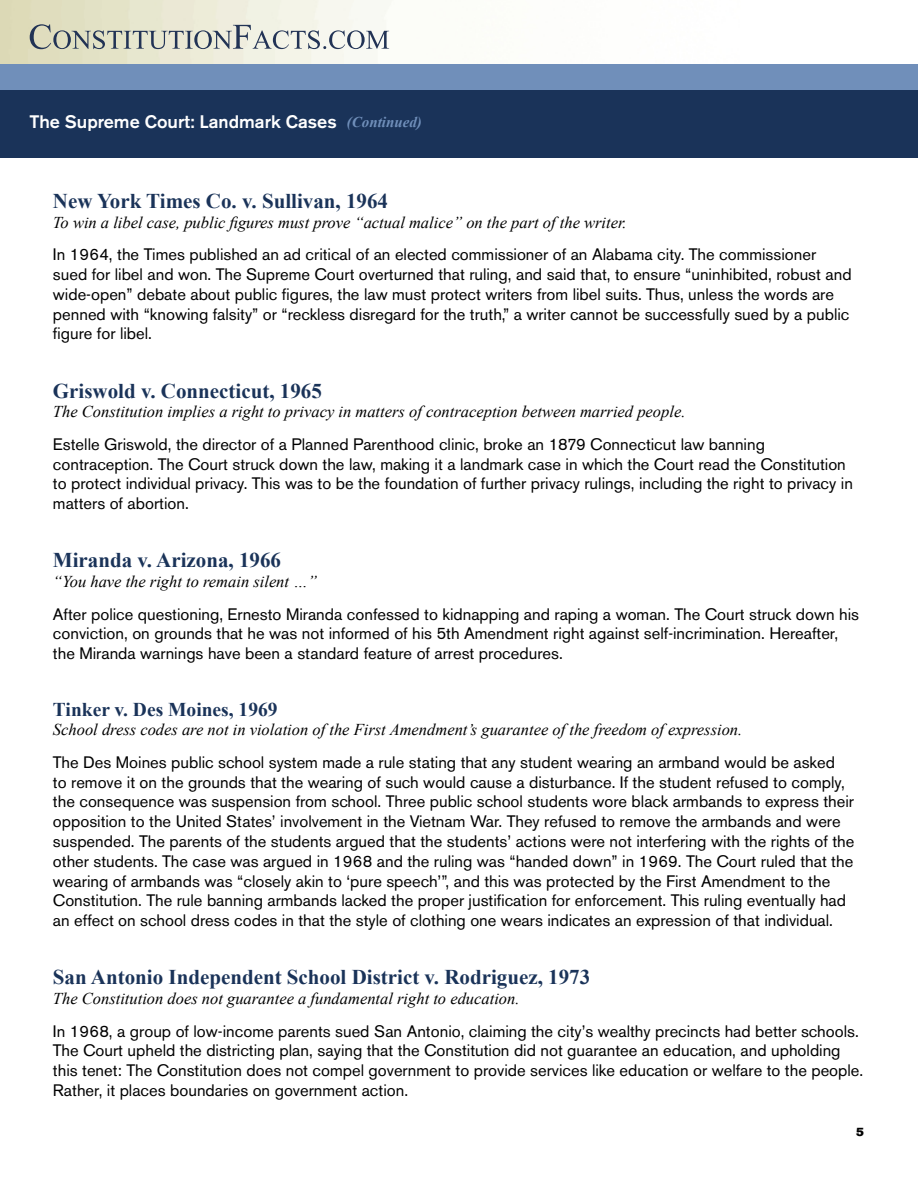
<style>
.page{position:relative;width:918px;height:1188px;background:#fff}
.page>*{position:absolute;margin:0;border:0;box-sizing:border-box;transform-origin:0 0}
.t1{font:700 21px "Times New Roman";color:#1a3359}
.t2{font:700 19.5px "Times New Roman";color:#1a3359}
.t3{font:500 18px "Akzidenz Grotesk BE";color:#fff}
.t4{font:16.5px/19.8px "Akzidenz Grotesk BE";color:#000}
.t5{font:italic 16.5px "Times New Roman";color:#000}
.t6{font:12px "Akzidenz Grotesk BE Super";color:#000}
.s1{font-family:"Times New Roman";font-weight:700;font-style:italic;font-size:15px;color:#708fba}
</style>
<div class="page">
<div style="left:0;top:85px;width:918px;height:73px;background:#1a3359"></div>
<div style="left:0;top:64px;width:918px;height:26px;background:#708fba"></div>
<svg style="left:30px;top:24px;width:359px;height:25px"></svg>
<p class="t3" style="left:30px;top:110px;width:394px">The Supreme Court: Landmark Cases <span class="s1">(Continued)</span></p>
<p class="t1" style="left:53px;top:189px;width:337px">New York Times Co. v. Sullivan, 1964</p>
<p class="t5" style="left:53px;top:213px;width:575px">To win a libel case, public figures must prove “actual malice” on the part of the writer.</p>
<p class="t4" style="left:53px;top:245px;width:800px">In 1964, the Times published an ad critical of an elected commissioner of an Alabama city. The commissioner sued for libel and won. The Supreme Court overturned that ruling, and said that, to ensure “uninhibited, robust and wide-open” debate about public figures, the law must protect writers from libel suits. Thus, unless the words are penned with “knowing falsity” or “reckless disregard for the truth,” a writer cannot be successfully sued by a public figure for libel.</p>
<p class="t1" style="left:53px;top:378px;width:270px">Griswold v. Connecticut, 1965</p>
<p class="t5" style="left:53px;top:402px;width:634px">The Constitution implies a right to privacy in matters of contraception between married people.</p>
<p class="t4" style="left:53px;top:434px;width:801px">Estelle Griswold, the director of a Planned Parenthood clinic, broke an 1879 Connecticut law banning contraception. The Court struck down the law, making it a landmark case in which the Court read the Constitution to protect individual privacy. This was to be the foundation of further privacy rulings, including the right to privacy in matters of abortion.</p>
<p class="t1" style="left:53px;top:548px;width:230px">Miranda v. Arizona, 1966</p>
<p class="t5" style="left:53px;top:572px;width:266px">“You have the right to remain silent …”</p>
<p class="t4" style="left:53px;top:604px;width:808px">After police questioning, Ernesto Miranda confessed to kidnapping and raping a woman. The Court struck down his conviction, on grounds that he was not informed of his 5th Amendment right against self-incrimination. Hereafter, the Miranda warnings have been a standard feature of arrest procedures.</p>
<p class="t2" style="left:53px;top:698px;width:226px">Tinker v. Des Moines, 1969</p>
<p class="t5" style="left:53px;top:720px;width:691px">School dress codes are not in violation of the First Amendment’s guarantee of the freedom of expression.</p>
<p class="t4" style="left:53px;top:752px;width:803px">The Des Moines public school system made a rule stating that any student wearing an armband would be asked<br>to remove it on the grounds that the wearing of such would cause a disturbance. If the student refused to comply, the consequence was suspension from school. Three public school students wore black armbands to express their opposition to the United States’ involvement in the Vietnam War. They refused to remove the armbands and were suspended. The parents of the students argued that the students’ actions were not interfering with the rights of the other students. The case was argued in 1968 and the ruling was “handed down” in 1969. The Court ruled that the wearing of armbands was “closely akin to ‘pure speech’”, and this was protected by the First Amendment to the Constitution. The rule banning armbands lacked the proper justification for enforcement. This ruling eventually had an effect on school dress codes in that the style of clothing one wears indicates an expression of that individual.</p>
<p class="t1" style="left:53px;top:965px;width:539px">San Antonio Independent School District v. Rodriguez, 1973</p>
<p class="t5" style="left:53px;top:989px;width:468px">The Constitution does not guarantee a fundamental right to education.</p>
<p class="t4" style="left:53px;top:1021px;width:812px">In 1968, a group of low-income parents sued San Antonio, claiming the city’s wealthy precincts had better schools.<br>The Court upheld the districting plan, saying that the Constitution did not guarantee an education, and upholding this tenet: The Constitution does not compel government to provide services like education or welfare to the people.<br>Rather, it places boundaries on government action.</p>
<p class="t6" style="left:856px;top:1125px;width:9px">5</p>
</div>
